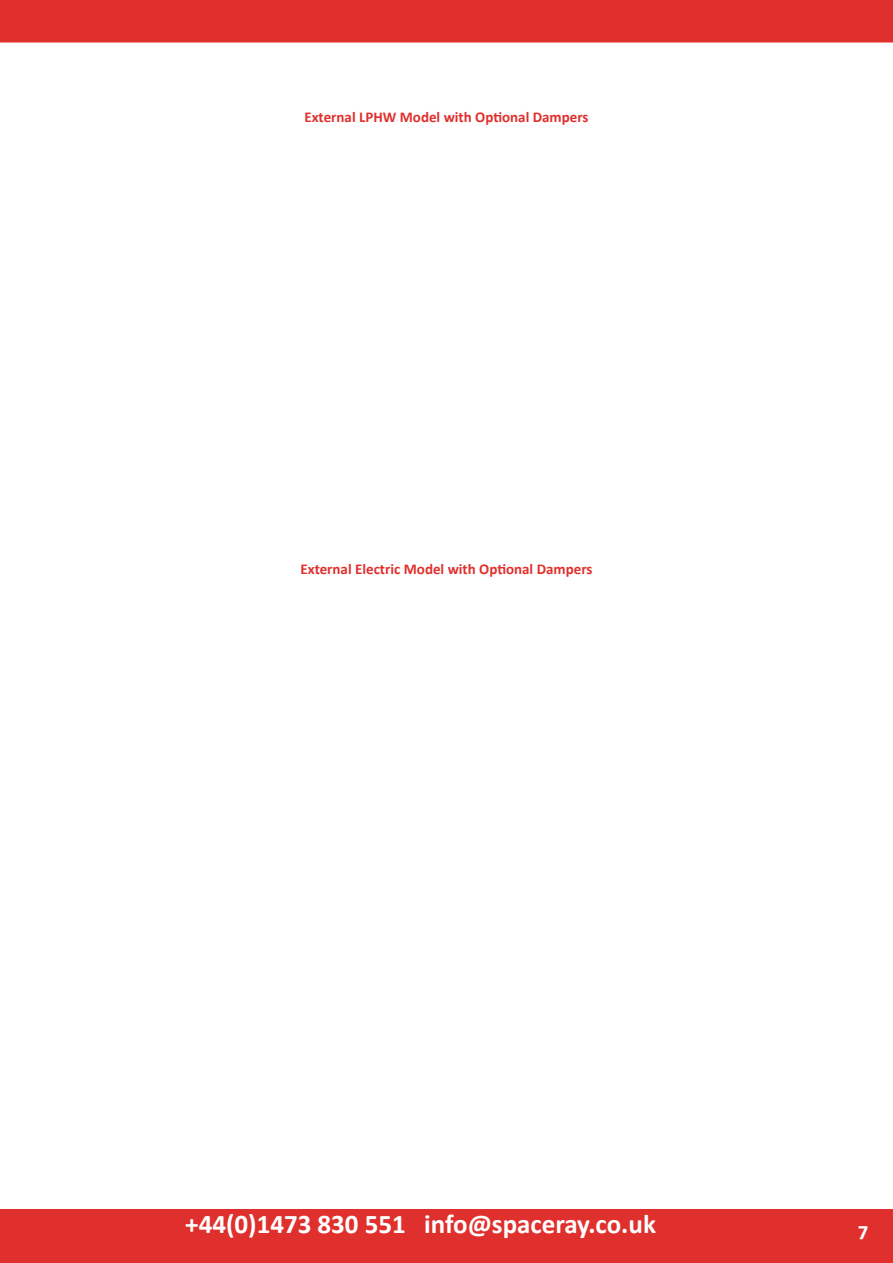
<style>
.page{position:relative;width:893px;height:1263px;background:#fff}
.page>*{position:absolute;margin:0;border:0;box-sizing:border-box;transform-origin:0 0}
.t1{font:700 27px "Calibri";color:#fff}
.t2{font:700 21px "Calibri";color:#fff}
.t3{font:700 15px "Calibri";color:#e0302d}
</style>
<div class="page">
<div style="left:0;top:1209px;width:893px;height:54px;background:#e0302d"></div>
<div style="left:0;top:0;width:893px;height:43px;background:#e0302d"></div>
<p class="t3" style="left:304px;top:106px;width:286px">External LPHW Model with Optional Dampers</p>
<p class="t3" style="left:300px;top:558px;width:294px">External Electric Model with Optional Dampers</p>
<h1 class="t1" style="left:185px;top:1205px;width:472px">+44(0)1473 830 551 info@spaceray.co.uk</h1>
<h2 class="t2" style="left:858px;top:1215px;width:12px">7</h2>
</div>
